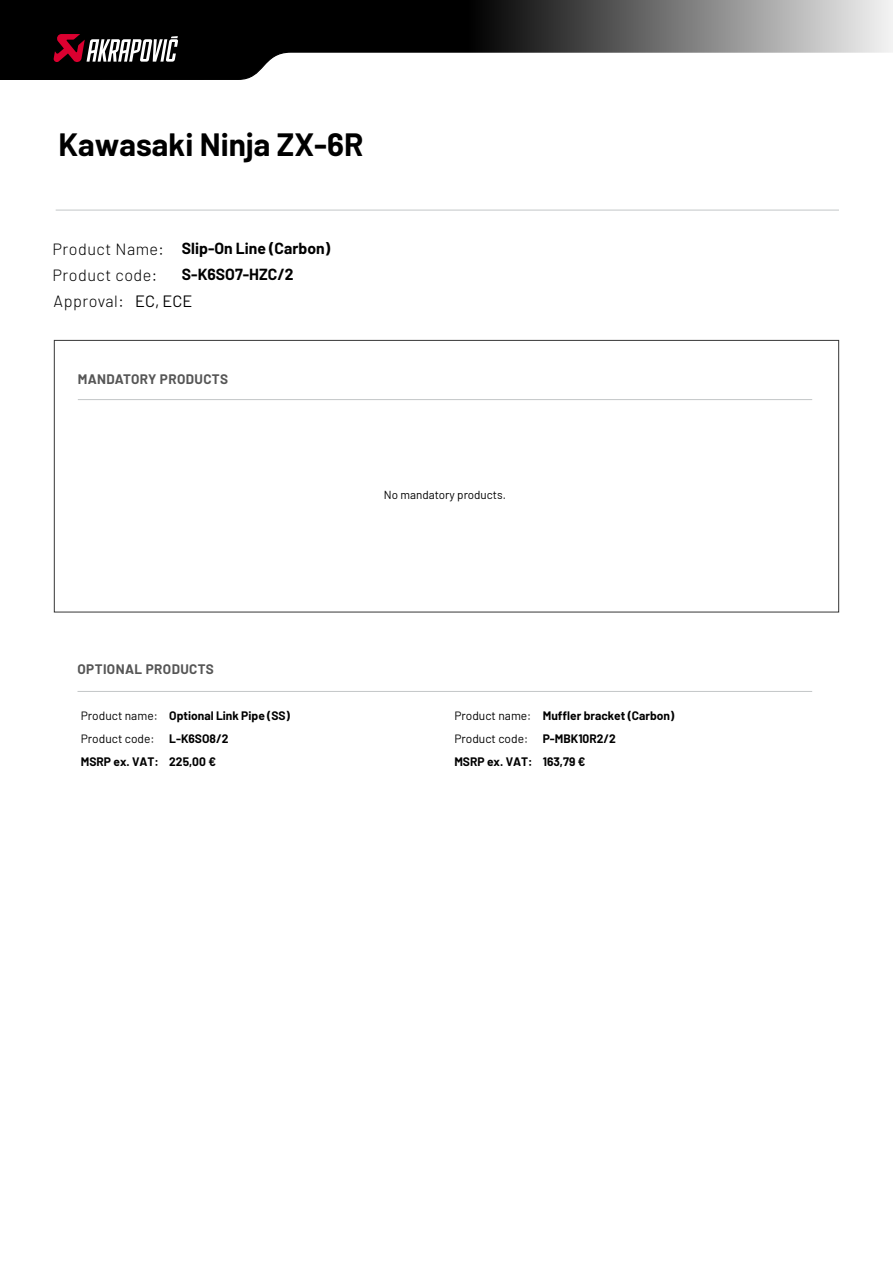
<style>
.page{position:relative;width:893px;height:1263px;background:#fff}
.page>*{position:absolute;margin:0;border:0;box-sizing:border-box;transform-origin:0 0}
.t1{font:700 31.5px "Barlow";color:#000}
.t2{font:16.35px "Barlow";color:#000}
.t3{font:300 16.2px "Barlow";letter-spacing:.03em;color:#000}
.t4{font:700 15.75px/26.2px "Barlow";color:#000}
.t5{font:700 13.5px "Barlow";letter-spacing:.03em;color:#565656}
.t6{font:700 12px/23px "Barlow";color:#000}
.t7{font:12px/23px "Barlow";color:#000}
.t8{font:11.7px "Barlow";color:#000}
</style>
<div class="page">
<svg style="left:0;top:0;width:893px;height:80px"></svg>
<svg style="left:53px;top:34px;width:125px;height:29px"></svg>
<hr style="left:78px;top:399px;width:734px;height:1px;background:#c3c6c7">
<hr style="left:78px;top:691px;width:734px;height:1px;background:#c3c6c7">
<hr style="left:56px;top:210px;width:783px;height:1px;background:#c3c6c7">
<h1 class="t1" style="left:58px;top:125px;width:306px">Kawasaki Ninja ZX-6R</h1>
<h3 class="t4" style="left:182px;top:234px;width:150px">Slip-On Line (Carbon)<br>S-K6SO7-HZC/2</h3>
<h2 class="t2" style="left:135px;top:290px;width:59px">EC, ECE</h2>
<h3 class="t3" style="left:53px;top:237px;width:113px">Product Name:</h3>
<h3 class="t3" style="left:53px;top:263px;width:106px">Product code:</h3>
<h3 class="t3" style="left:54px;top:289px;width:72px">Approval:</h3>
<p class="t5" style="left:78px;top:369px;width:152px">MANDATORY PRODUCTS</p>
<p class="t8" style="left:384px;top:487px;width:124px">No mandatory products.</p>
<p class="t5" style="left:77px;top:659px;width:138px">OPTIONAL PRODUCTS</p>
<p class="t7" style="left:81px;top:703px;width:78px">Product name:<br>Product code:</p>
<p class="t6" style="left:81px;top:749px;width:80px">MSRP ex. VAT:</p>
<p class="t6" style="left:169px;top:703px;width:122px">Optional Link Pipe (SS)<br>L-K6SO8/2<br>225,00 €</p>
<p class="t7" style="left:454px;top:703px;width:78px">Product name:<br>Product code:</p>
<p class="t6" style="left:454px;top:749px;width:80px">MSRP ex. VAT:</p>
<p class="t6" style="left:543px;top:703px;width:133px">Muffler bracket (Carbon)<br>P-MBK10R2/2<br>163,79 €</p>
</div>
